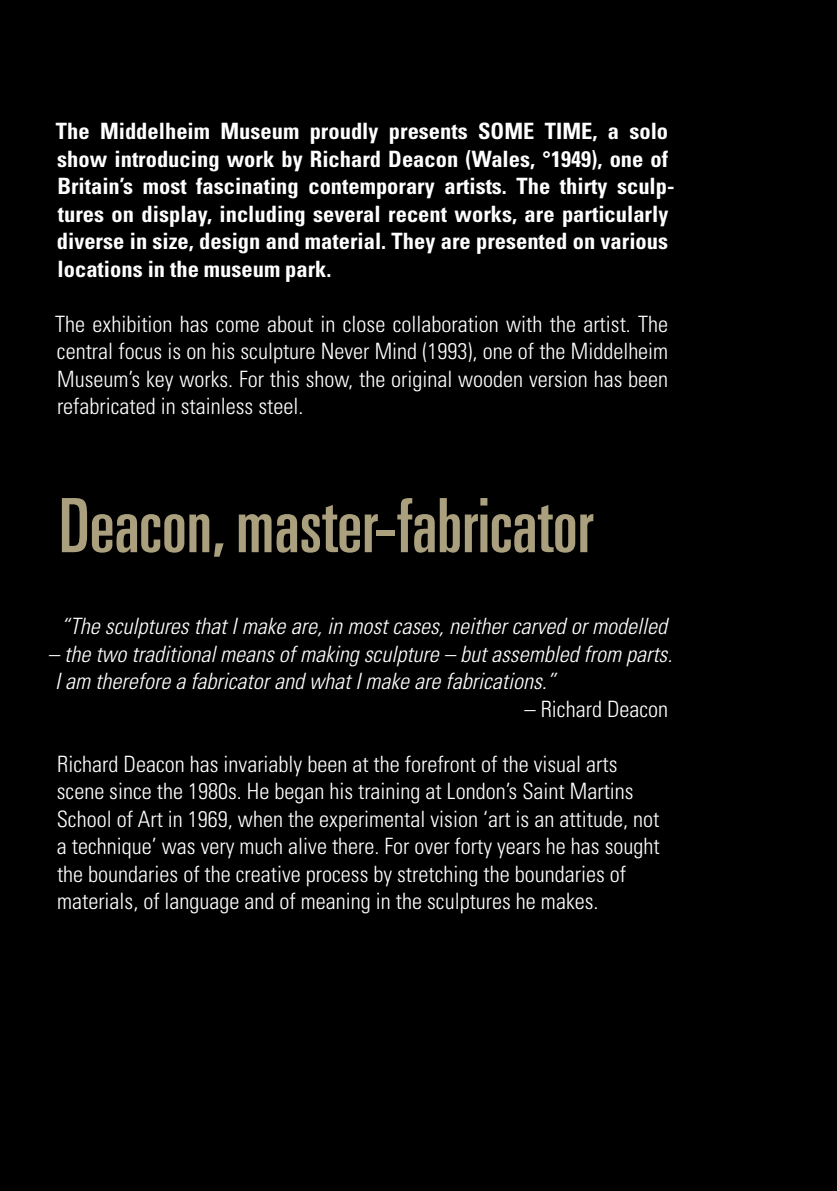
<style>
.page{position:relative;width:837px;height:1191px;background:#fff}
.page>*{position:absolute;margin:0;border:0;box-sizing:border-box;transform-origin:0 0}
.t1{font:ultra-condensed 75px "Univers LT Std";color:#aba07e}
.t2{font:300 condensed 22.5px/27.5px "Univers LT Std";color:#fff;text-align:justify}
.t3{font:700 condensed 22.5px/27.5px "Univers LT Std";color:#fff}
.t4{font:italic 300 condensed 22.5px/27.5px "Univers LT Std";color:#fff}
</style>
<div class="page">
<div style="left:0;top:0;width:836px;height:1191px;background:#000"></div>
<p class="t3" style="left:56px;top:117px;width:620px">The Middelheim Museum proudly presents SOME TIME, a solo show introducing work by Richard Deacon (Wales, °1949), one of Britain’s most fascinating contemporary artists. The thirty sculp&shy;tures on display, including several recent works, are particularly diverse in size, design and material. They are presented on various locations in the museum park.</p>
<p class="t2" style="left:55px;top:310px;width:614px">The exhibition has come about in close collaboration with the artist. The central focus is on his sculpture Never Mind (1993), one of the Middelheim Museum’s key works. For this show, the original wooden version has been refabricated in stainless steel.</p>
<h1 class="t1" style="left:59px;top:483px;width:535px">Deacon, master-fabricator</h1>
<p class="t4" style="left:61px;top:613px;width:607px">“The sculptures that I make are, in most cases, neither carved or modelled</p>
<p class="t4" style="left:55px;top:640px;width:618px;text-indent:-7px">– the two traditional means of making sculpture – but assembled from parts.<br>I am therefore a fabricator and what I make are fabrications.”</p>
<p class="t2" style="left:524px;top:695px;width:145px">– Richard Deacon</p>
<p class="t2" style="left:57px;top:750px;width:604px;text-align:left">Richard Deacon has invariably been at the forefront of the visual arts scene since the 1980s. He began his training at London’s Saint Martins School of Art in 1969, when the experimental vision ‘art is an attitude, not a technique’ was very much alive there. For over forty years he has sought the boundaries of the creative process by stretching the boundaries of materials, of language and of meaning in the sculptures he makes.</p>
</div>
